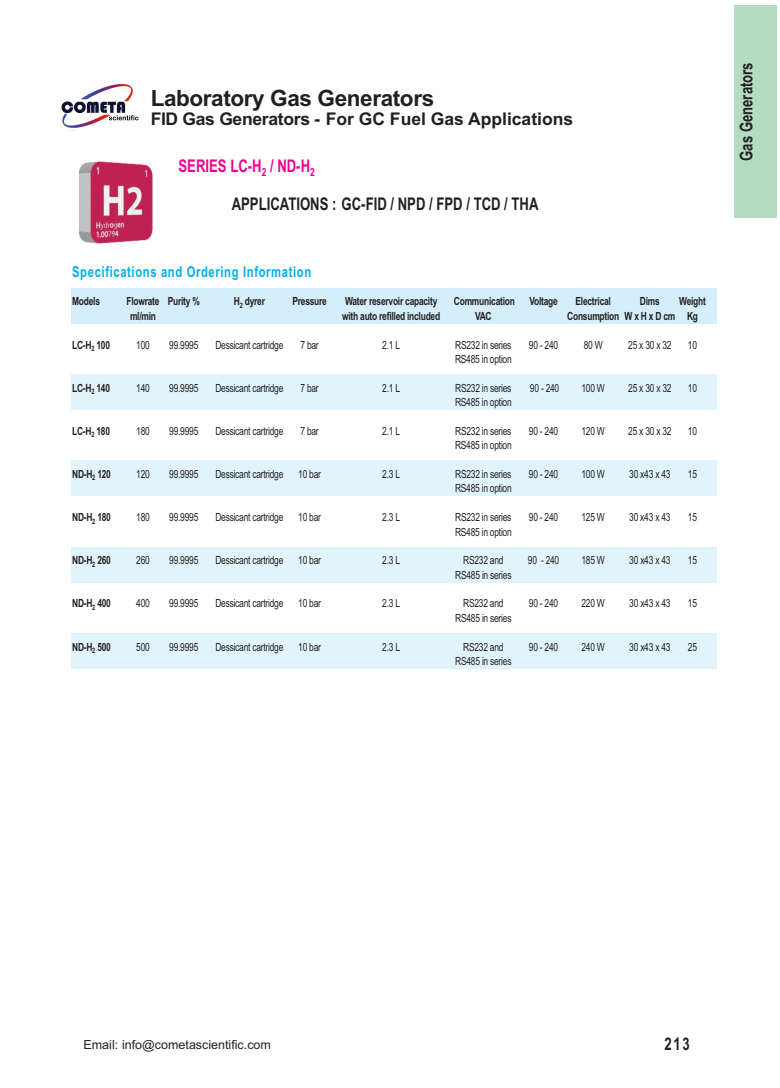
<style>
.page{position:relative;width:780px;height:1088px;background:#fff}
.page>*{position:absolute;margin:0;border:0;box-sizing:border-box;transform-origin:0 0}
.t1{font:700 22.5px "Arial";letter-spacing:-.015em;color:#231f20}
.t2{font:700 17.5px/37.5px "Arial";color:#231f20;scale:.75 1}
.t3{font:700 17.5px "Arial";color:#231f20}
.t4{font:700 15px "Arial";letter-spacing:.055em;color:#00aeef;scale:.75 1}
.t5{font:12.5px "Arial";color:#231f20}
.t6{font:11.25px "Arial";letter-spacing:-.03em;color:#231f20;scale:.75 1}
.t7{font:700 11.25px "Arial";letter-spacing:-.03em;color:#231f20;scale:.75 1}
.s1{color:#ed028c}
</style>
<div class="page">
<div style="left:733px;top:5px;width:43px;height:213px;background:#b3dcc0"></div>
<img style="left:61px;top:83px;width:78px;height:45px">
<img style="left:78px;top:161px;width:75px;height:83px">
<div style="left:71px;top:288px;width:645px;height:35px;background:#d4effb"></div>
<div style="left:71px;top:374px;width:645px;height:36px;background:#e1f4fc"></div>
<div style="left:71px;top:461px;width:645px;height:35px;background:#e1f4fc"></div>
<div style="left:71px;top:547px;width:645px;height:35px;background:#e1f4fc"></div>
<div style="left:71px;top:633px;width:645px;height:35px;background:#e1f4fc"></div>
<h1 class="t1" style="left:151px;top:85px;width:285px">Laboratory Gas Generators</h1>
<h2 class="t3" style="left:151px;top:109px;width:424px">FID Gas Generators - For GC Fuel Gas Applications</h2>
<h2 class="t2" style="left:232px;top:147px;width:410px;text-indent:-53px"><span class="s1">SERIES LC-H</span><sub>2</sub> <span class="s1">/ ND-H</span><sub>2<br></sub>APPLICATIONS : GC-FID / NPD / FPD / TCD / THA</h2>
<h3 class="t4" style="left:72px;top:263px;width:320px">Specifications and Ordering Information</h3>
<p class="t7" style="left:72px;top:295px;width:39px">Models</p>
<p class="t7" style="left:126px;top:295px;width:99px">Flowrate Purity %</p>
<p class="t7" style="left:234px;top:295px;width:43px">H<sub>2</sub> dyrer</p>
<p class="t7" style="left:292px;top:295px;width:47px">Pressure</p>
<p class="t7" style="left:345px;top:295px;width:125px">Water reservoir capacity</p>
<p class="t7" style="left:454px;top:295px;width:83px">Communication</p>
<p class="t7" style="left:529px;top:295px;width:39px">Voltage</p>
<p class="t7" style="left:575px;top:295px;width:49px">Electrical</p>
<p class="t7" style="left:640px;top:295px;width:28px">Dims</p>
<p class="t7" style="left:679px;top:295px;width:37px">Weight</p>
<p class="t7" style="left:130px;top:309px;width:36px">ml/min</p>
<p class="t7" style="left:342px;top:309px;width:132px">with auto refilled included</p>
<p class="t7" style="left:475px;top:309px;width:24px">VAC</p>
<p class="t7" style="left:567px;top:309px;width:176px">Consumption W x H x D cm Kg</p>
<p class="t7" style="left:72px;top:338px;width:52px">LC-H<sub>2</sub> 100</p>
<p class="t6" style="left:136px;top:338px;width:20px">100</p>
<p class="t6" style="left:169px;top:338px;width:40px">99.9995</p>
<p class="t6" style="left:215px;top:338px;width:92px">Dessicant cartridge</p>
<p class="t6" style="left:300px;top:338px;width:26px">7 bar</p>
<p class="t6" style="left:382px;top:338px;width:25px">2.1 L</p>
<p class="t6" style="left:455px;top:338px;width:76px">RS232 in series</p>
<p class="t6" style="left:529px;top:338px;width:41px">90 - 240</p>
<p class="t6" style="left:583px;top:338px;width:27px">80 W</p>
<p class="t6" style="left:628px;top:338px;width:59px">25 x 30 x 32</p>
<p class="t6" style="left:687px;top:338px;width:14px">10</p>
<p class="t6" style="left:455px;top:352px;width:77px">RS485 in option</p>
<p class="t7" style="left:72px;top:381px;width:52px">LC-H<sub>2</sub> 140</p>
<p class="t6" style="left:136px;top:381px;width:20px">140</p>
<p class="t6" style="left:169px;top:381px;width:40px">99.9995</p>
<p class="t6" style="left:215px;top:381px;width:92px">Dessicant cartridge</p>
<p class="t6" style="left:300px;top:381px;width:26px">7 bar</p>
<p class="t6" style="left:382px;top:381px;width:25px">2.1 L</p>
<p class="t6" style="left:455px;top:381px;width:76px">RS232 in series</p>
<p class="t6" style="left:530px;top:381px;width:41px">90 - 240</p>
<p class="t6" style="left:581px;top:381px;width:33px">100 W</p>
<p class="t6" style="left:628px;top:381px;width:59px">25 x 30 x 32</p>
<p class="t6" style="left:687px;top:381px;width:14px">10</p>
<p class="t6" style="left:455px;top:396px;width:77px">RS485 in option</p>
<p class="t7" style="left:72px;top:424px;width:52px">LC-H<sub>2</sub> 180</p>
<p class="t6" style="left:136px;top:424px;width:20px">180</p>
<p class="t6" style="left:169px;top:424px;width:40px">99.9995</p>
<p class="t6" style="left:215px;top:424px;width:92px">Dessicant cartridge</p>
<p class="t6" style="left:300px;top:424px;width:26px">7 bar</p>
<p class="t6" style="left:382px;top:424px;width:25px">2.1 L</p>
<p class="t6" style="left:455px;top:424px;width:76px">RS232 in series</p>
<p class="t6" style="left:529px;top:424px;width:41px">90 - 240</p>
<p class="t6" style="left:581px;top:424px;width:33px">120 W</p>
<p class="t6" style="left:628px;top:424px;width:59px">25 x 30 x 32</p>
<p class="t6" style="left:687px;top:424px;width:14px">10</p>
<p class="t6" style="left:455px;top:439px;width:77px">RS485 in option</p>
<p class="t7" style="left:72px;top:467px;width:53px">ND-H<sub>2</sub> 120</p>
<p class="t6" style="left:136px;top:467px;width:20px">120</p>
<p class="t6" style="left:169px;top:467px;width:40px">99.9995</p>
<p class="t6" style="left:215px;top:467px;width:92px">Dessicant cartridge</p>
<p class="t6" style="left:298px;top:467px;width:32px">10 bar</p>
<p class="t6" style="left:382px;top:467px;width:25px">2.3 L</p>
<p class="t6" style="left:455px;top:467px;width:76px">RS232 in series</p>
<p class="t6" style="left:529px;top:467px;width:41px">90 - 240</p>
<p class="t6" style="left:581px;top:467px;width:33px">100 W</p>
<p class="t6" style="left:629px;top:467px;width:57px">30 x43 x 43</p>
<p class="t6" style="left:687px;top:467px;width:14px">15</p>
<p class="t6" style="left:455px;top:482px;width:77px">RS485 in option</p>
<p class="t7" style="left:72px;top:511px;width:53px">ND-H<sub>2</sub> 180</p>
<p class="t6" style="left:136px;top:511px;width:20px">180</p>
<p class="t6" style="left:169px;top:511px;width:40px">99.9995</p>
<p class="t6" style="left:215px;top:511px;width:92px">Dessicant cartridge</p>
<p class="t6" style="left:298px;top:511px;width:32px">10 bar</p>
<p class="t6" style="left:382px;top:511px;width:25px">2.3 L</p>
<p class="t6" style="left:455px;top:511px;width:76px">RS232 in series</p>
<p class="t6" style="left:529px;top:511px;width:41px">90 - 240</p>
<p class="t6" style="left:581px;top:511px;width:33px">125 W</p>
<p class="t6" style="left:629px;top:511px;width:57px">30 x43 x 43</p>
<p class="t6" style="left:687px;top:511px;width:14px">15</p>
<p class="t6" style="left:455px;top:525px;width:77px">RS485 in option</p>
<p class="t7" style="left:72px;top:554px;width:53px">ND-H<sub>2</sub> 260</p>
<p class="t6" style="left:136px;top:554px;width:20px">260</p>
<p class="t6" style="left:169px;top:554px;width:40px">99.9995</p>
<p class="t6" style="left:215px;top:554px;width:92px">Dessicant cartridge</p>
<p class="t6" style="left:298px;top:554px;width:32px">10 bar</p>
<p class="t6" style="left:382px;top:554px;width:25px">2.3 L</p>
<p class="t6" style="left:463px;top:554px;width:55px">RS232 and</p>
<p class="t6" style="left:528px;top:554px;width:43px">90 - 240</p>
<p class="t6" style="left:581px;top:554px;width:33px">185 W</p>
<p class="t6" style="left:629px;top:554px;width:57px">30 x43 x 43</p>
<p class="t6" style="left:687px;top:554px;width:14px">15</p>
<p class="t6" style="left:455px;top:568px;width:76px">RS485 in series</p>
<p class="t7" style="left:72px;top:597px;width:53px">ND-H<sub>2</sub> 400</p>
<p class="t6" style="left:136px;top:597px;width:20px">400</p>
<p class="t6" style="left:169px;top:597px;width:40px">99.9995</p>
<p class="t6" style="left:215px;top:597px;width:92px">Dessicant cartridge</p>
<p class="t6" style="left:298px;top:597px;width:32px">10 bar</p>
<p class="t6" style="left:382px;top:597px;width:25px">2.3 L</p>
<p class="t6" style="left:463px;top:597px;width:55px">RS232 and</p>
<p class="t6" style="left:529px;top:597px;width:41px">90 - 240</p>
<p class="t6" style="left:581px;top:597px;width:33px">220 W</p>
<p class="t6" style="left:629px;top:597px;width:57px">30 x43 x 43</p>
<p class="t6" style="left:687px;top:597px;width:14px">15</p>
<p class="t6" style="left:455px;top:611px;width:76px">RS485 in series</p>
<p class="t7" style="left:72px;top:640px;width:53px">ND-H<sub>2</sub> 500</p>
<p class="t6" style="left:136px;top:640px;width:20px">500</p>
<p class="t6" style="left:169px;top:640px;width:40px">99.9995</p>
<p class="t6" style="left:215px;top:640px;width:92px">Dessicant cartridge</p>
<p class="t6" style="left:298px;top:640px;width:32px">10 bar</p>
<p class="t6" style="left:382px;top:640px;width:25px">2.3 L</p>
<p class="t6" style="left:463px;top:640px;width:55px">RS232 and</p>
<p class="t6" style="left:529px;top:640px;width:41px">90 - 240</p>
<p class="t6" style="left:581px;top:640px;width:33px">240 W</p>
<p class="t6" style="left:629px;top:640px;width:57px">30 x43 x 43</p>
<p class="t6" style="left:687px;top:640px;width:14px">25</p>
<p class="t6" style="left:455px;top:654px;width:76px">RS485 in series</p>
<h2 class="t2" style="left:727px;top:161px;width:133px;rotate:-90deg">Gas Generators</h2>
<p class="t5" style="left:83px;top:1037px;width:189px">Email: info@cometascientific.com</p>
<h2 class="t2" style="left:664px;top:1025px;width:36px">213</h2>
</div>
